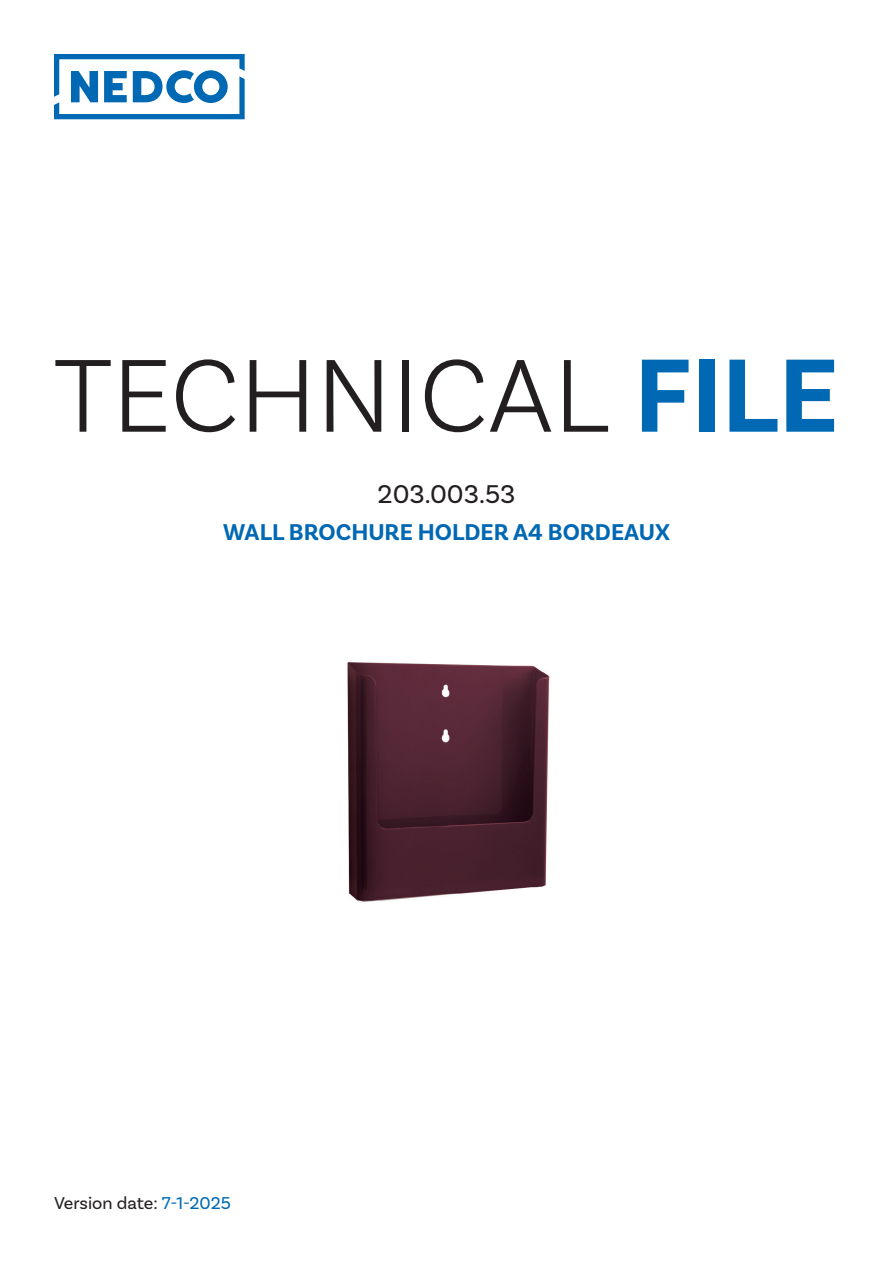
<style>
.page{position:relative;width:893px;height:1263px;background:#fff}
.page>*{position:absolute;margin:0;border:0;box-sizing:border-box;transform-origin:0 0}
.t1{font:300 109.2px "Basic Sans";color:#231f20}
.No_Spacing{font:27px "Basic Sans";color:#231f20}
.No_Spacing-2{font:700 24px "Basic Sans";color:#0168b3}
.No_Spacing-3{font:18px "Basic Sans";color:#231f20}
.s1{font-weight:700;color:#0168b3}
.s2{color:#0168b3}
</style>
<div class="page">
<svg style="left:54px;top:54px;width:191px;height:65px"></svg>
<img style="left:347px;top:661px;width:203px;height:241px">
<p class="t1" style="left:54px;top:330px;width:786px">TECHNICAL <span class="s1">FILE</span></p>
<p class="No_Spacing" style="left:378px;top:478px;width:139px">203.003.53</p>
<p class="No_Spacing-2" style="left:223px;top:518px;width:448px">WALL BROCHURE HOLDER A4 BORDEAUX</p>
<p class="No_Spacing-3" style="left:54px;top:1192px;width:178px">Version date: <span class="s2">7-1-2025</span></p>
</div>
